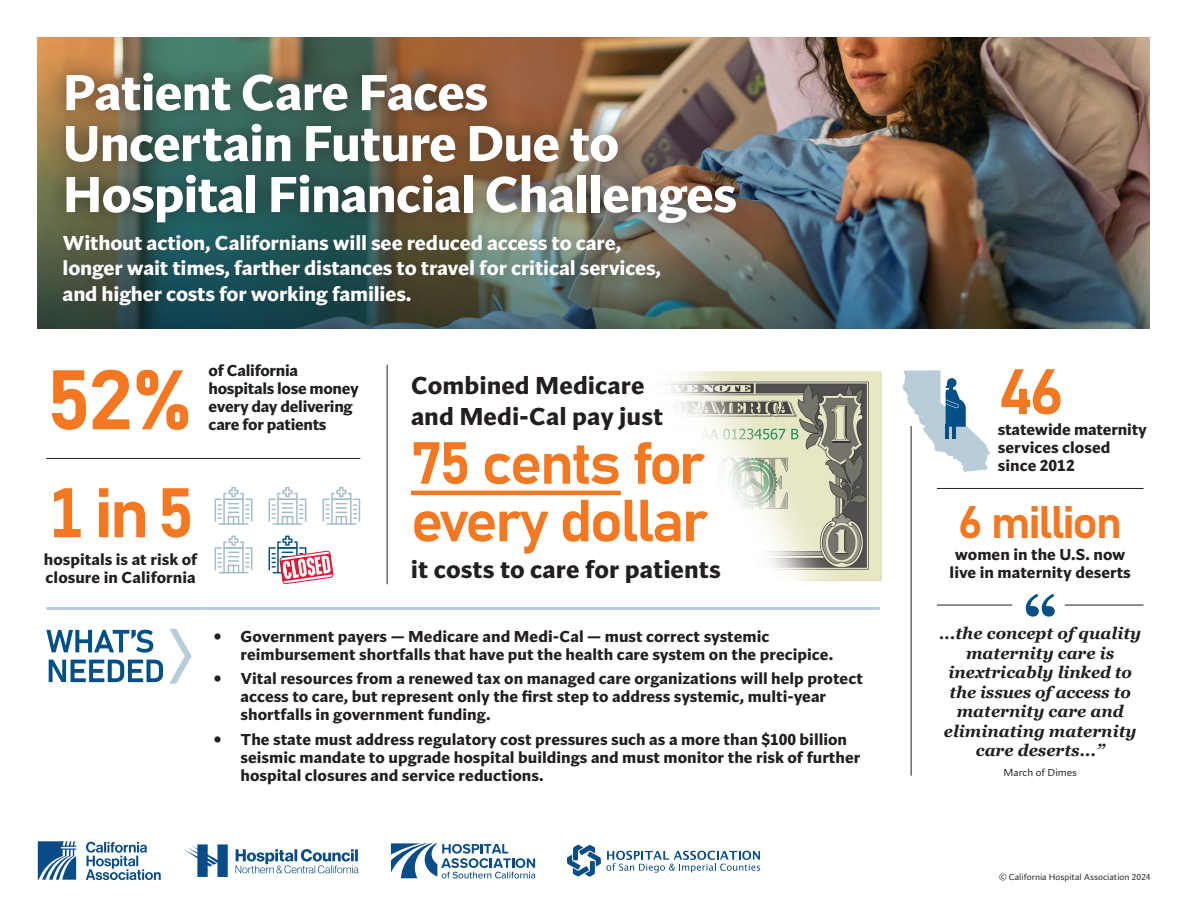
<style>
.page{position:relative;width:1188px;height:918px;background:#fff}
.page>*{position:absolute;margin:0;border:0;box-sizing:border-box;transform-origin:0 0}
.Body_Intro_Text{font:700 83.1px "Grandview";color:#f47721}
.Body_Intro_Text-2{font:700 69px "Grandview";color:#f47721}
.Body_Intro_Text-3{font:700 63px "Grandview";color:#f47721}
.Body_Intro_Text-4{font:700 58.5px/57.6px "Grandview";letter-spacing:-.04em;color:#f47721}
.Main_Title{font:700 52.5px/51px "Seaford";letter-spacing:-.02em;color:#fff}
.Body_Intro_Text-5{font:700 45px "Grandview";letter-spacing:-.04em;color:#f47721}
.Body_Intro_Text-6{font:700 25.5px/31.8px "Seaford";color:#231f20}
.Body_Intro_Text-7{font:700 21px/25.5px "Seaford";letter-spacing:-.01em;color:#fff}
.Body_Intro_Text-8{font:700 16.5px/18px "Seaford";color:#231f20}
.Body_Intro_Text-9{font:italic 700 16.5px/19.5px "Georgia";color:#231f20;text-align:center}
.Body_Intro_Text-10{font:700 16.5px/18px "Seaford";letter-spacing:-.02em;color:#231f20}
.Body_Intro_Text-11{font:10.5px "Seaford";color:#231f20}
.Small_Type{font:9px "Seaford";color:#231f20}
</style>
<div class="page">
<svg style="left:215px;top:487px;width:37px;height:38px"></svg>
<hr style="left:219px;top:523px;width:30px;height:2px;background:#a1bcca">
<svg style="left:215px;top:536px;width:37px;height:37px"></svg>
<hr style="left:219px;top:572px;width:30px;height:1px;background:#a1bcca">
<img style="left:38px;top:38px;width:1112px;height:291px">
<img style="left:666px;top:371px;width:216px;height:210px">
<svg style="left:236px;top:849px;width:123px;height:24px"></svg>
<svg style="left:184px;top:844px;width:44px;height:33px"></svg>
<svg style="left:391px;top:843px;width:144px;height:36px"></svg>
<svg style="left:567px;top:845px;width:193px;height:32px"></svg>
<svg style="left:86px;top:842px;width:75px;height:38px"></svg>
<svg style="left:38px;top:841px;width:38px;height:39px"></svg>
<div style="left:43px;top:52px;width:714px;height:193px;background:#231f20;opacity:.75"></div>
<div style="left:49px;top:220px;width:626px;height:100px;background:#231f20;opacity:.26"></div>
<svg style="left:1026px;top:594px;width:29px;height:23px"></svg>
<svg style="left:903px;top:370px;width:87px;height:102px"></svg>
<svg style="left:269px;top:487px;width:91px;height:97px"></svg>
<hr style="left:46px;top:607px;width:162px;height:3px;background:#b9cdd8">
<hr style="left:208px;top:607px;width:672px;height:3px;background:#b9cdd8">
<svg style="left:49px;top:660px;width:114px;height:22px"></svg>
<svg style="left:46px;top:630px;width:107px;height:23px"></svg>
<svg style="left:169px;top:629px;width:23px;height:55px"></svg>
<hr style="left:387px;top:365px;width:1px;height:219px;background:#231f20">
<hr style="left:47px;top:458px;width:313px;height:1px;background:#231f20">
<hr style="left:911px;top:426px;width:1px;height:349px;background:#231f20">
<hr style="left:937px;top:488px;width:206px;height:1px;background:#231f20">
<hr style="left:937px;top:605px;width:75px;height:1px;background:#231f20">
<hr style="left:1065px;top:605px;width:78px;height:1px;background:#231f20">
<hr style="left:411px;top:491px;width:210px;height:4px;background:#f47721">
<p class="Main_Title" style="left:63px;top:64px;width:676px">Patient Care Faces<br>Uncertain Future Due to<br>Hospital Financial Challenges</p>
<p class="Body_Intro_Text-7" style="left:63px;top:229px;width:600px">Without action, Californians will see reduced access to care, longer wait times, farther distances to travel for critical services, and higher costs for working families.</p>
<p class="Body_Intro_Text-10" style="left:209px;top:361px;width:152px">of California hospitals lose money every day delivering care for patients</p>
<p class="Body_Intro_Text" style="left:46px;top:334px;width:146px">52%</p>
<p class="Body_Intro_Text-3" style="left:998px;top:342px;width:67px">46</p>
<p class="Body_Intro_Text-6" style="left:411px;top:368px;width:254px">Combined Medicare and Medi-Cal pay just</p>
<p class="Body_Intro_Text-4" style="left:411px;top:430px;width:299px">75 cents for every dollar</p>
<p class="Body_Intro_Text-6" style="left:411px;top:552px;width:311px">it costs to care for patients</p>
<p class="Body_Intro_Text-8" style="left:998px;top:420px;width:151px">statewide maternity services closed since 2012</p>
<p class="Body_Intro_Text-2" style="left:47px;top:458px;width:149px">1 in 5</p>
<p class="Body_Intro_Text-8" style="left:44px;top:549px;width:155px">hospitals is at risk of closure in California</p>
<p class="Body_Intro_Text-5" style="left:958px;top:487px;width:165px">6 million</p>
<p class="Body_Intro_Text-8" style="left:950px;top:544px;width:183px;text-align:center">women in the U.S. now live in maternity deserts</p>
<p class="Body_Intro_Text-8" style="left:241px;top:626px;width:594px;text-indent:-27px">• Government payers — Medicare and Medi-Cal — must correct systemic reimbursement shortfalls that have put the health care system on the precipice.</p>
<p class="Body_Intro_Text-8" style="left:241px;top:669px;width:624px;text-indent:-27px">• Vital resources from a renewed tax on managed care organizations will help protect access to care, but represent only the first step to address systemic, multi-year shortfalls in government funding.</p>
<p class="Body_Intro_Text-8" style="left:241px;top:730px;width:621px;text-indent:-27px">• The state must address regulatory cost pressures such as a more than $100 billion seismic mandate to upgrade hospital buildings and must monitor the risk of further hospital closures and service reductions.</p>
<p class="Body_Intro_Text-9" style="left:939px;top:623px;width:204px">...the concept of quality maternity care is inextricably linked to the issues of access to maternity care and eliminating maternity care deserts...”</p>
<p class="Body_Intro_Text-11" style="left:1004px;top:766px;width:75px">March of Dimes</p>
<p class="Small_Type" style="left:999px;top:871px;width:153px">© California Hospital Association 2024</p>
</div>
